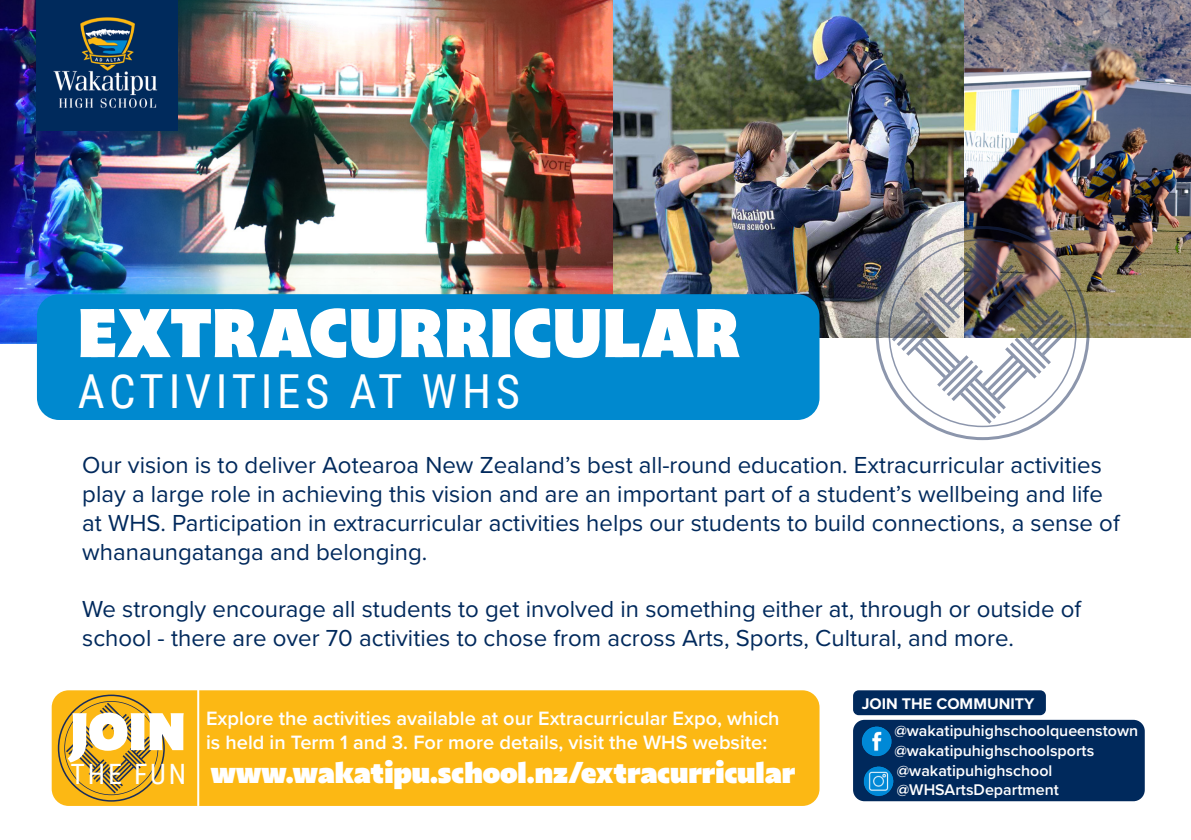
<style>
.page{position:relative;width:1191px;height:840px;background:#fff}
.page>*{position:absolute;margin:0;border:0;box-sizing:border-box;transform-origin:0 0}
.t1{font:67.6px "Highgate VF";color:#fff}
.t2{font:52px "Highgate VF";color:#fff}
.t3{font:46.8px "Roboto Condensed";letter-spacing:.1em;color:#fff}
.t4{font:28px "Highgate VF";color:#fff}
.t5{font:28px "Roboto Condensed";letter-spacing:.1em;color:#fff}
.t6{font:24px/28.8px "Proxima Nova";color:#00295c}
.t7{font:600 20px "Proxima Nova";color:#fff}
.t8{font:600 16px "Proxima Nova";color:#fff}
.t9{font:700 16px "Proxima Nova";color:#fff}
</style>
<div class="page">
<img style="left:612px;top:0;width:352px;height:337px">
<img style="left:0;top:0;width:612px;height:343px">
<div style="left:853px;top:719px;width:291px;height:81px;background:#00295c;border-radius:11px"></div>
<div style="left:853px;top:690px;width:193px;height:24px;background:#00295c;border-radius:6px"></div>
<div style="left:37px;top:294px;width:782px;height:126px;background:#0089cf;border-radius:22px"></div>
<div style="left:52px;top:690px;width:767px;height:115px;background:#fcb814;border-radius:17px"></div>
<svg style="left:58px;top:694px;width:107px;height:107px"></svg>
<img style="left:37px;top:0;width:141px;height:130px">
<img style="left:964px;top:0;width:227px;height:337px">
<img style="left:862px;top:726px;width:30px;height:30px">
<img style="left:863px;top:766px;width:31px;height:30px">
<hr style="left:197px;top:685px;width:2px;height:120px;background:#fff">
<img style="left:875px;top:226px;width:214px;height:214px">
<img style="left:888px;top:239px;width:188px;height:188px">
<p class="t1" style="left:78px;top:290px;width:664px">EXTRACURRICULAR</p>
<p class="t3" style="left:78px;top:358px;width:444px">ACTIVITIES AT WHS</p>
<p class="t6" style="left:82px;top:449px;width:1039px">Our vision is to deliver Aotearoa New Zealand’s best all-round education. Extracurricular activities play a large role in achieving this vision and are an important part of a student’s wellbeing and life at WHS. Participation in extracurricular activities helps our students to build connections, a sense of whanaungatanga and belonging.</p>
<p class="t6" style="left:82px;top:593px;width:1000px">We strongly encourage all students to get involved in something either at, through or outside of school - there are over 70 activities to chose from across Arts, Sports, Cultural, and more.</p>
<p class="t2" style="left:70px;top:698px;width:117px">JOIN</p>
<p class="t5" style="left:70px;top:753px;width:117px">THE FUN</p>
<p class="t7" style="left:206px;top:702px;width:575px">Explore the activities available at our Extracurricular Expo, which</p>
<p class="t7" style="left:206px;top:726px;width:563px">is held in Term 1 and 3. For more details, visit the WHS website:</p>
<p class="t4" style="left:210px;top:754px;width:586px">www.wakatipu.school.nz/extracurricular</p>
<p class="t9" style="left:861px;top:691px;width:174px">JOIN THE COMMUNITY</p>
<p class="t8" style="left:894px;top:718px;width:245px">@wakatipuhighschoolqueenstown</p>
<p class="t8" style="left:894px;top:738px;width:201px">@wakatipuhighschoolsports</p>
<p class="t8" style="left:896px;top:758px;width:157px">@wakatipuhighschool</p>
<p class="t8" style="left:896px;top:777px;width:164px">@WHSArtsDepartment</p>
</div>
